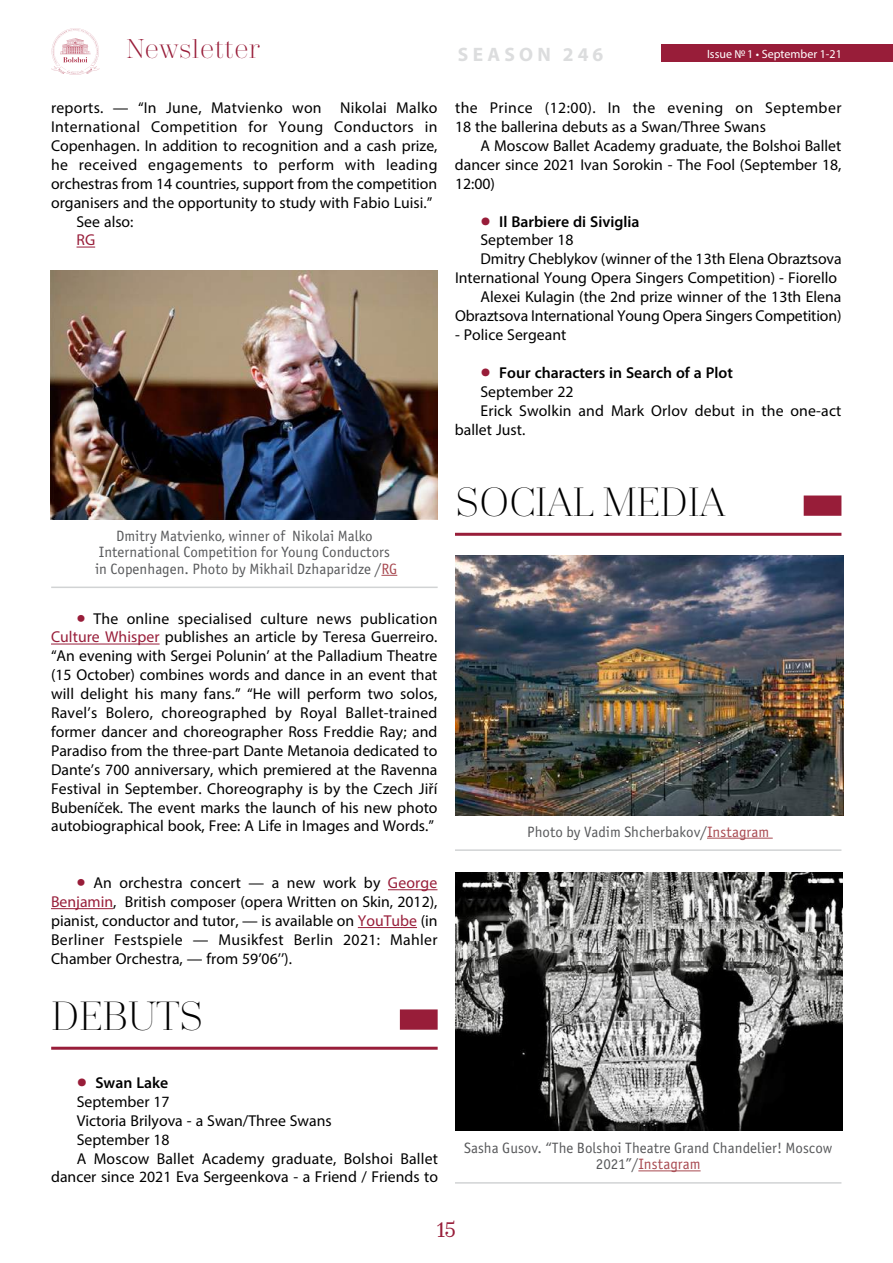
<style>
.page{position:relative;width:893px;height:1263px;background:#fff}
.page>*{position:absolute;margin:0;border:0;box-sizing:border-box;transform-origin:0 0}
.t1{font:300 40.5px "Trivia Serif";letter-spacing:-.02em;color:#000}
.t2{font:300 27px "Trivia Serif";color:#981d39}
.t3{font:21px "Trivia Serif 10 Demo";color:#981d39}
.t4{font:700 19.5px "Myriad Pro";letter-spacing:.22em;color:#dcddde}
.t5{font:15.75px/18.9px "Myriad Pro";color:#000;text-align:justify}
.t6{font:15.75px "Myriad Pro";letter-spacing:.025em;color:#000}
.t7{font:600 15.75px "Myriad Pro";color:#000}
.t8{font:15.75px "Myriad Pro";letter-spacing:.02em;color:#000}
.t9{font:15.75px "Myriad Pro";color:#981d39}
.t10{font:15px/16.5px "Officina Sans Book ITC";color:#58595b;text-align:center}
.t11{font:12px "Myriad Pro";color:#fff}
.s1{font-size:33px;color:#981d39}
.s2{color:#a84a51}
.s3{color:#981d39}
</style>
<div class="page">
<div style="left:661px;top:45px;width:232px;height:17px;background:#981d39"></div>
<svg style="left:51px;top:28px;width:49px;height:47px"></svg>
<svg style="left:77px;top:247px;width:18px;height:1px"></svg>
<img style="left:51px;top:271px;width:387px;height:249px">
<hr style="left:51px;top:586px;width:387px;height:2px;background:#d1d3d4">
<svg style="left:381px;top:575px;width:16px;height:1px"></svg>
<hr style="left:51px;top:644px;width:109px;height:1px;background:#981d39">
<hr style="left:388px;top:889px;width:49px;height:1px;background:#981d39">
<hr style="left:51px;top:908px;width:62px;height:1px;background:#981d39">
<hr style="left:358px;top:927px;width:59px;height:1px;background:#981d39">
<div style="left:400px;top:1009px;width:38px;height:21px;background:#981d39"></div>
<hr style="left:51px;top:1047px;width:387px;height:3px;background:#981d39">
<div style="left:804px;top:495px;width:37px;height:21px;background:#981d39"></div>
<hr style="left:455px;top:533px;width:386px;height:3px;background:#981d39">
<img style="left:455px;top:555px;width:388px;height:260px">
<img style="left:455px;top:872px;width:388px;height:258px">
<hr style="left:455px;top:849px;width:386px;height:2px;background:#d1d3d4">
<hr style="left:707px;top:838px;width:66px;height:1px;background:#a84a51">
<hr style="left:455px;top:1182px;width:386px;height:1px;background:#d1d3d4">
<hr style="left:638px;top:1170px;width:63px;height:1px;background:#a84a51">
<h2 class="t2" style="left:126px;top:35px;width:135px">Newsletter</h2>
<p class="t11" style="left:707px;top:46px;width:136px">Issue №1 • September 1-21</p>
<p class="t4" style="left:458px;top:41px;width:147px">SEASON 246</p>
<p class="t8" style="left:51px;top:98px;width:388px">reports. — “In June, Matvienko won Nikolai Malko</p>
<p class="t6" style="left:51px;top:117px;width:388px">International Competition for Young Conductors in</p>
<p class="t5" style="left:51px;top:136px;width:388px">Copenhagen. In addition to recognition and a cash prize,</p>
<p class="t6" style="left:51px;top:155px;width:388px">he received engagements to perform with leading</p>
<p class="t5" style="left:51px;top:174px;width:388px">orchestras from 14 countries, support from the competition</p>
<p class="t5" style="left:51px;top:193px;width:383px">organisers and the opportunity to study with Fabio Luisi.”</p>
<p class="t5" style="left:77px;top:212px;width:58px">See also:</p>
<p class="t9" style="left:77px;top:230px;width:20px">RG</p>
<p class="t5" style="left:455px;top:98px;width:388px">the Prince (12:00). In the evening on September<br>18 the ballerina debuts as a Swan/Three Swans</p>
<p class="t5" style="left:455px;top:136px;width:388px;text-indent:26px">A Moscow Ballet Academy graduate, the Bolshoi Ballet dancer since 2021 Ivan Sorokin - The Fool (September 18, 12:00)</p>
<p class="t7" style="left:480px;top:211px;width:161px"><span class="s1">•</span> Il Barbiere di Siviglia</p>
<p class="t5" style="left:480px;top:230px;width:95px">September 18</p>
<p class="t5" style="left:480px;top:249px;width:363px">Dmitry Cheblykov (winner of the 13th Elena Obraztsova</p>
<p class="t5" style="left:455px;top:268px;width:384px">International Young Opera Singers Competition) - Fiorello</p>
<p class="t5" style="left:480px;top:287px;width:362px">Alexei Kulagin (the 2nd prize winner of the 13th Elena</p>
<p class="t5" style="left:455px;top:306px;width:388px">Obraztsova International Young Opera Singers Competition)</p>
<p class="t5" style="left:455px;top:325px;width:113px">- Police Sergeant</p>
<p class="t7" style="left:480px;top:362px;width:254px"><span class="s1">•</span> Four characters in Search of a Plot</p>
<p class="t5" style="left:480px;top:382px;width:95px">September 22</p>
<p class="t5" style="left:480px;top:401px;width:362px">Erick Swolkin and Mark Orlov debut in the one-act</p>
<p class="t5" style="left:455px;top:419px;width:72px">ballet Just.</p>
<p class="t10" style="left:95px;top:528px;width:304px">Dmitry Matvienko, winner of Nikolai Malko<br>International Competition for Young Conductors in Copenhagen. Photo by Mikhail Dzhaparidze /<span class="s2">RG</span></p>
<p class="t5" style="left:51px;top:608px;width:388px;text-indent:26px"><span class="s1">•</span> The online specialised culture news publication <span class="s3">Culture Whisper</span> publishes an article by Teresa Guerreiro. “An evening with Sergei Polunin’ at the Palladium Theatre (15 October) combines words and dance in an event that will delight his many fans.” “He will perform two solos, Ravel’s Bolero, choreographed by Royal Ballet-trained former dancer and choreographer Ross Freddie Ray; and Paradiso from the three-part Dante Metanoia dedicated to Dante’s 700 anniversary, which premiered at the Ravenna Festival in September. Choreography is by the Czech Jiří Bubeníček. The event marks the launch of his new photo autobiographical book, Free: A Life in Images and Words.”</p>
<p class="t5" style="left:51px;top:873px;width:388px;text-indent:26px"><span class="s1">•</span> An orchestra concert — a new work by <span class="s3">George Benjamin</span>, British composer (opera Written on Skin, 2012), pianist, conductor and tutor, — is available on <span class="s3">YouTube</span> (in Berliner Festspiele — Musikfest Berlin 2021: Mahler Chamber Orchestra, — from 59’06’’).</p>
<h1 class="t1" style="left:51px;top:994px;width:154px">DEBUTS</h1>
<p class="t7" style="left:77px;top:1073px;width:93px"><span class="s1">•</span> Swan Lake</p>
<p class="t5" style="left:77px;top:1092px;width:95px">September 17</p>
<p class="t5" style="left:77px;top:1111px;width:257px">Victoria Brilyova - a Swan/Three Swans</p>
<p class="t5" style="left:77px;top:1130px;width:95px">September 18</p>
<p class="t5" style="left:77px;top:1148px;width:363px">A Moscow Ballet Academy graduate, Bolshoi Ballet</p>
<p class="t5" style="left:51px;top:1167px;width:388px">dancer since 2021 Eva Sergeenkova - a Friend / Friends to</p>
<h1 class="t1" style="left:455px;top:481px;width:272px">SOCIAL MEDIA</h1>
<p class="t10" style="left:527px;top:823px;width:244px">Photo by Vadim Shcherbakov/<span class="s2">Instagram</span></p>
<p class="t10" style="left:464px;top:1140px;width:370px">Sasha Gusov. “The Bolshoi Theatre Grand Chandelier! Moscow<br>2021”/<span class="s2">Instagram</span></p>
<h3 class="t3" style="left:437px;top:1217px;width:20px">15</h3>
</div>
